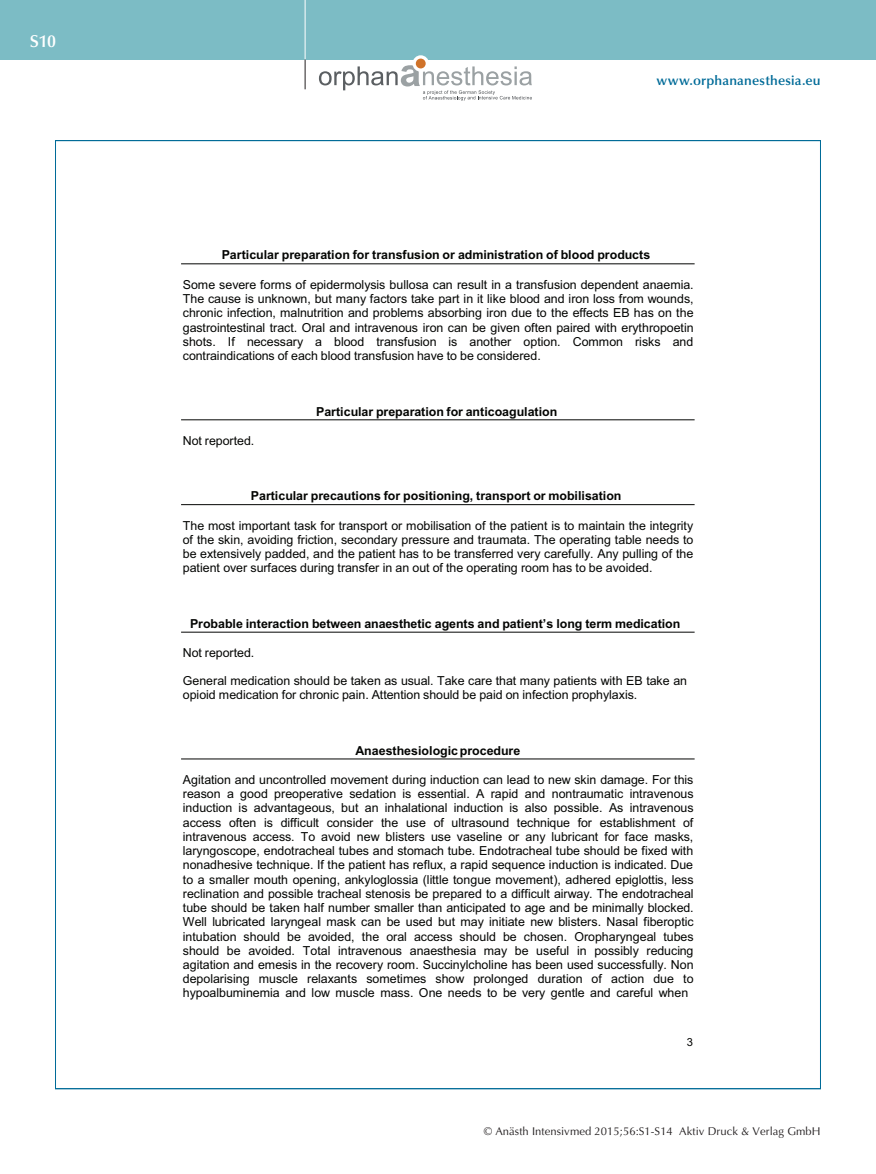
<style>
.page{position:relative;width:876px;height:1174px;background:#fff}
.page>*{position:absolute;margin:0;border:0;box-sizing:border-box;transform-origin:0 0}
.t1{font:600 17.25px "Optima";color:#fff}
.t2{font:600 13.5px "Optima";letter-spacing:.015em;color:#006b98}
.t3{font:12.45px/14.2px "Arial";color:#040503;text-align:justify}
.t4{font:700 12.45px "Arial";color:#040503}
.t5{font:11.25px "Optima";letter-spacing:.005em;color:#231f20}
.t6{font:11.25px "Arial";color:#040503}
</style>
<div class="page">
<div style="left:0;top:0;width:876px;height:60px;background:#7cbcc5"></div>
<hr style="left:305px;top:0;width:1px;height:60px;background:#fff">
<svg style="left:305px;top:60px;width:1px;height:29px"></svg>
<svg style="left:412px;top:55px;width:17px;height:17px"></svg>
<div style="left:416px;top:59px;width:10px;height:9px;background:#d0732a;border-radius:50%"></div>
<svg style="left:319px;top:65px;width:213px;height:35px"></svg>
<hr style="left:181px;top:263px;width:514px;height:1px;background:#040503">
<hr style="left:181px;top:419px;width:514px;height:1px;background:#040503">
<hr style="left:181px;top:504px;width:514px;height:1px;background:#040503">
<hr style="left:181px;top:632px;width:514px;height:1px;background:#040503">
<hr style="left:181px;top:758px;width:514px;height:1px;background:#040503">
<h1 class="t1" style="left:30px;top:31px;width:28px">S10</h1>
<p class="t2" style="left:656px;top:73px;width:166px">www.orphananesthesia.eu</p>
<p class="t4" style="left:222px;top:247px;width:430px">Particular preparation for transfusion or administration of blood products</p>
<p class="t3" style="left:183px;top:277px;width:512px">Some severe forms of epidermolysis bullosa can result in a transfusion dependent anaemia.<br>The cause is unknown, but many factors take part in it like blood and iron loss from wounds, chronic infection, malnutrition and problems absorbing iron due to the effects EB has on the gastrointestinal tract. Oral and intravenous iron can be given often paired with erythropoetin shots. If necessary a blood transfusion is another option. Common risks and contraindications of each blood transfusion have to be considered.</p>
<p class="t3" style="left:183px;top:433px;width:73px">Not reported.</p>
<p class="t4" style="left:316px;top:403px;width:243px">Particular preparation for anticoagulation</p>
<p class="t4" style="left:251px;top:488px;width:372px">Particular precautions for positioning, transport or mobilisation</p>
<p class="t3" style="left:183px;top:518px;width:512px">The most important task for transport or mobilisation of the patient is to maintain the integrity of the skin, avoiding friction, secondary pressure and traumata. The operating table needs to be extensively padded, and the patient has to be transferred very carefully. Any pulling of the patient over surfaces during transfer in an out of the operating room has to be avoided.</p>
<p class="t4" style="left:190px;top:615px;width:492px">Probable interaction between anaesthetic agents and patient’s long term medication</p>
<p class="t3" style="left:183px;top:646px;width:73px">Not reported.</p>
<p class="t3" style="left:183px;top:673px;width:506px">General medication should be taken as usual. Take care that many patients with EB take an opioid medication for chronic pain. Attention should be paid on infection prophylaxis.</p>
<p class="t4" style="left:356px;top:742px;width:166px">Anaesthesiologic procedure</p>
<p class="t3" style="left:183px;top:772px;width:512px">Agitation and uncontrolled movement during induction can lead to new skin damage. For this reason a good preoperative sedation is essential. A rapid and nontraumatic intravenous induction is advantageous, but an inhalational induction is also possible. As intravenous access often is difficult consider the use of ultrasound technique for establishment of intravenous access. To avoid new blisters use vaseline or any lubricant for face masks, laryngoscope, endotracheal tubes and stomach tube. Endotracheal tube should be fixed with nonadhesive technique. If the patient has reflux, a rapid sequence induction is indicated. Due to a smaller mouth opening, ankyloglossia (little tongue movement), adhered epiglottis, less reclination and possible tracheal stenosis be prepared to a difficult airway. The endotracheal tube should be taken half number smaller than anticipated to age and be minimally blocked.<br>Well lubricated laryngeal mask can be used but may initiate new blisters. Nasal fiberoptic intubation should be avoided, the oral access should be chosen. Oropharyngeal tubes should be avoided. Total intravenous anaesthesia may be useful in possibly reducing agitation and emesis in the recovery room. Succinylcholine has been used successfully. Non depolarising muscle relaxants sometimes show prolonged duration of action due to hypoalbuminemia and low muscle mass. One needs to be very gentle and careful when</p>
<p class="t6" style="left:687px;top:1034px;width:8px">3</p>
<p class="t5" style="left:484px;top:1125px;width:338px">© Anästh Intensivmed 2015;56:S1-S14 Aktiv Druck &amp; Verlag GmbH</p>
</div>
